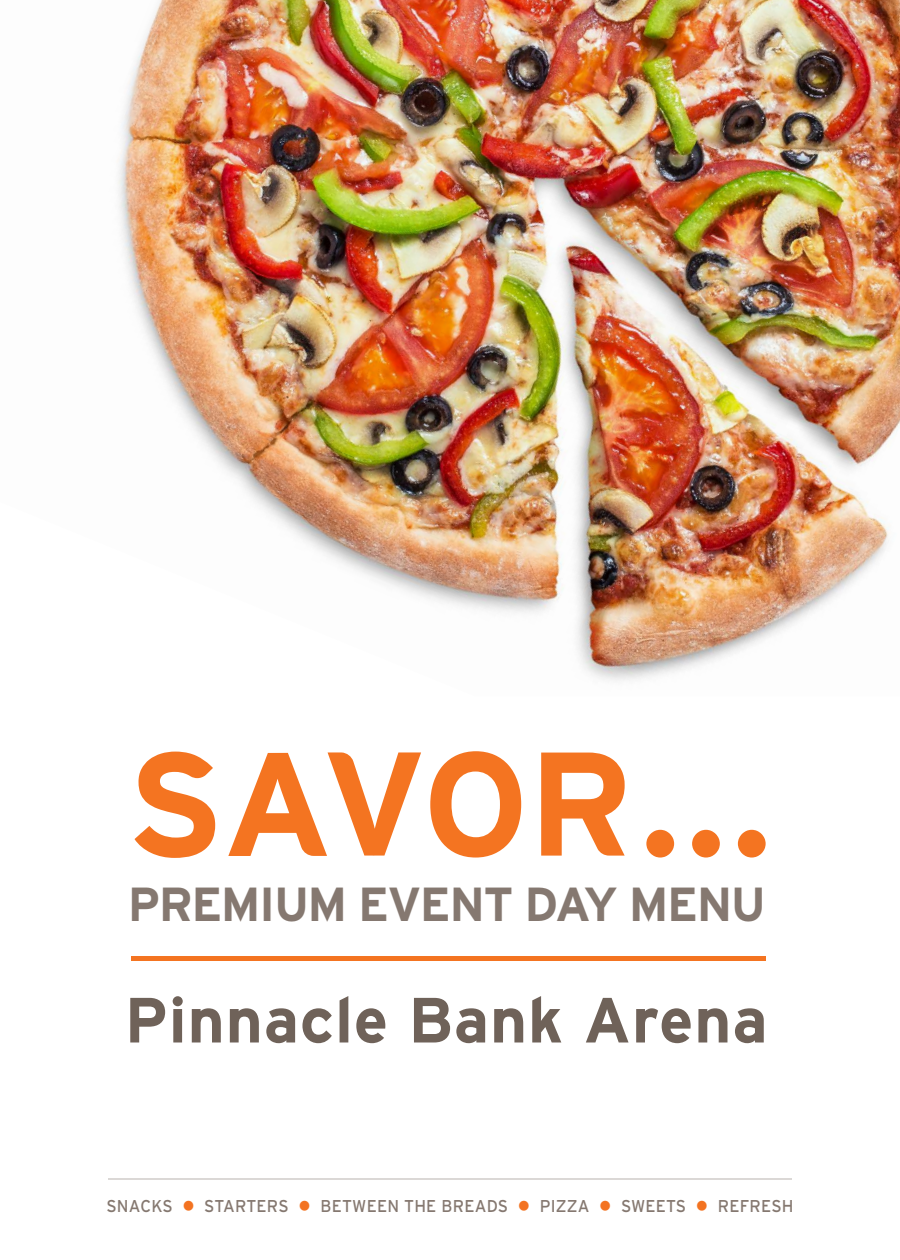
<style>
.page{position:relative;width:900px;height:1260px;background:#fff}
.page>*{position:absolute;margin:0;border:0;box-sizing:border-box;transform-origin:0 0}
.t1{font:700 63.75px "Interstate";letter-spacing:.015em;color:#6f6259}
.t2{font:700 47.75px "Interstate";letter-spacing:-.03em;color:#857870}
.t3{font:17px "Interstate";letter-spacing:.015em;color:#857870;scale:.96 1}
.s1{color:#f37321}
</style>
<div class="page">
<div style="left:131px;top:956px;width:635px;height:5px;background:#f47421"></div>
<hr style="left:108px;top:1179px;width:684px;height:1px;background:#7a6e66">
<img style="left:117px;top:0;width:783px;height:681px">
<svg style="left:135px;top:752px;width:80px;height:106px"></svg>
<svg style="left:541px;top:753px;width:84px;height:103px"></svg>
<svg style="left:646px;top:830px;width:28px;height:28px"></svg>
<svg style="left:692px;top:830px;width:28px;height:28px"></svg>
<svg style="left:738px;top:830px;width:28px;height:28px"></svg>
<svg style="left:228px;top:752px;width:193px;height:104px"></svg>
<svg style="left:430px;top:751px;width:91px;height:107px"></svg>
<h2 class="t2" style="left:128px;top:878px;width:640px">PREMIUM EVENT DAY MENU</h2>
<h1 class="t1" style="left:125px;top:984px;width:645px">Pinnacle Bank Arena</h1>
<p class="t3" style="left:106px;top:1197px;width:717px">SNACKS <span class="s1">●</span> STARTERS <span class="s1">●</span> BETWEEN THE BREADS <span class="s1">●</span> PIZZA <span class="s1">●</span> SWEETS <span class="s1">●</span> REFRESH</p>
</div>
